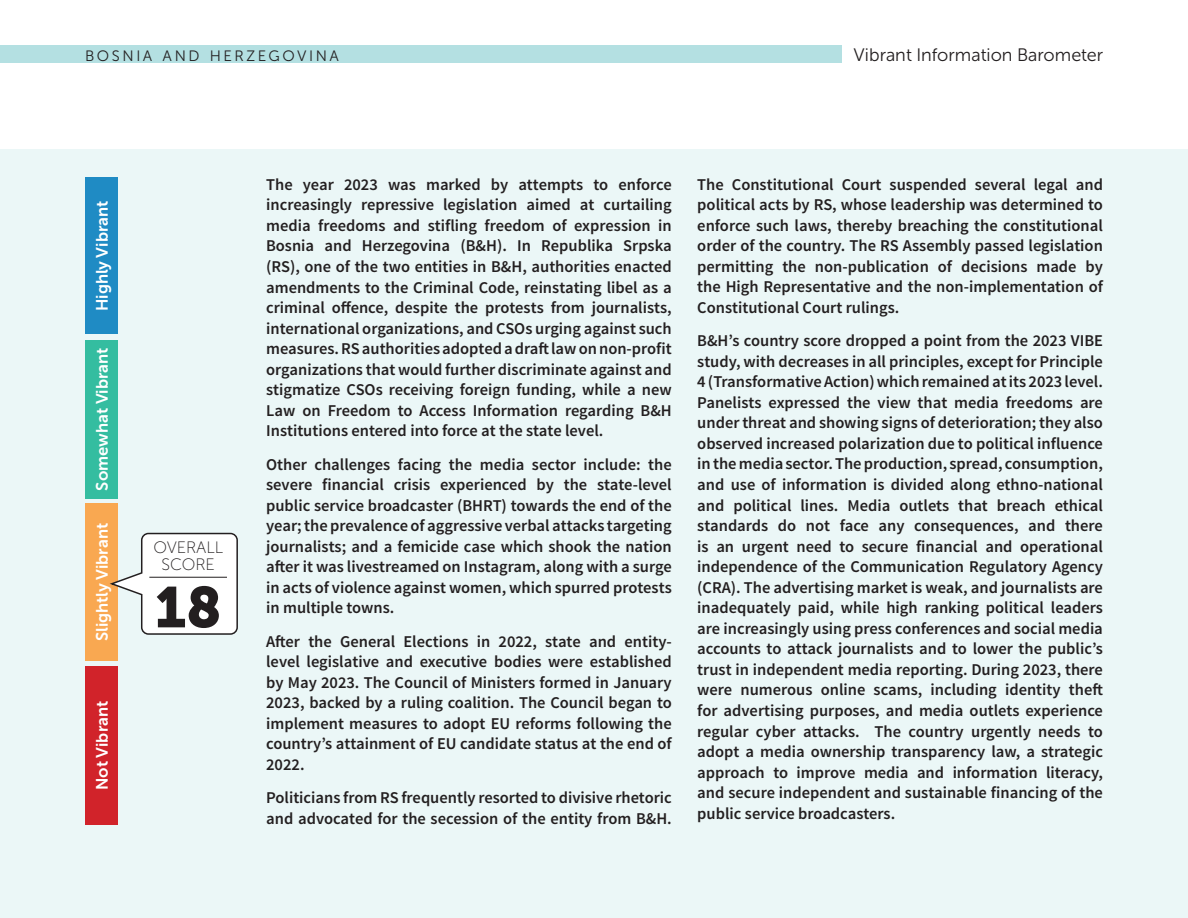
<style>
.page{position:relative;width:1188px;height:918px;background:#fff}
.page>*{position:absolute;margin:0;border:0;box-sizing:border-box;transform-origin:0 0}
.t1{font:57px "Museo Sans Cyrl 900";color:#231f20}
.t2{font:18px "Museo Sans Cyrl 300";color:#231f20}
.Opening_Text{font:600 16.5px/20.5px "Source Sans Pro";color:#231f20;text-align:justify}
.Opening_Text-2{font:16.5px "Museo Sans Cyrl 700";color:#fff}
.t3{font:16.5px/16.5px "Museo Sans Cyrl 100";color:#231f20;text-align:center}
.t4{font:15px "Museo Sans Cyrl 300";letter-spacing:.175em;color:#231f20}
</style>
<div class="page">
<div style="left:0;top:45px;width:842px;height:18px;background:#b4e0e2"></div>
<div style="left:0;top:150px;width:1188px;height:768px;background:#ebf7f7"></div>
<div style="left:85px;top:177px;width:33px;height:157px;background:#1f8bc4"></div>
<div style="left:85px;top:340px;width:33px;height:158px;background:#34bda0"></div>
<div style="left:85px;top:504px;width:33px;height:157px;background:#f9a851"></div>
<div style="left:85px;top:666px;width:33px;height:158px;background:#d1232a"></div>
<svg style="left:110px;top:532px;width:128px;height:103px"></svg>
<hr style="left:149px;top:577px;width:78px;height:1px;background:#231f20">
<p class="t4" style="left:85px;top:48px;width:256px">BOSNIA AND HERZEGOVINA</p>
<p class="t2" style="left:854px;top:45px;width:251px">Vibrant Information Barometer</p>
<p class="Opening_Text-2" style="left:93px;top:311px;width:112px;rotate:-90deg">Highly Vibrant</p>
<p class="Opening_Text-2" style="left:93px;top:491px;width:145px;rotate:-90deg">Somewhat Vibrant</p>
<p class="Opening_Text-2" style="left:93px;top:641px;width:120px;rotate:-90deg">Slightly Vibrant</p>
<p class="Opening_Text-2" style="left:93px;top:790px;width:91px;rotate:-90deg">Not Vibrant</p>
<p class="t3" style="left:153px;top:540px;width:71px">OVERALL<br>SCORE</p>
<p class="t1" style="left:155px;top:575px;width:68px">18</p>
<p class="Opening_Text" style="left:266px;top:175px;width:407px">The year 2023 was marked by attempts to enforce increasingly repressive legislation aimed at curtailing media freedoms and stifling freedom of expression in Bosnia and Herzegovina (B&amp;H). In Republika Srpska (RS), one of the two entities in B&amp;H, authorities enacted amendments to the Criminal Code, reinstating libel as a criminal offence, despite the protests from journalists, international organizations, and CSOs urging against such measures. RS authorities adopted a draft law on non-profit organizations that would further discriminate against and stigmatize CSOs receiving foreign funding, while a new Law on Freedom to Access Information regarding B&amp;H Institutions entered into force at the state level.</p>
<p class="Opening_Text" style="left:266px;top:454px;width:407px">Other challenges facing the media sector include: the severe financial crisis experienced by the state-level public service broadcaster (BHRT) towards the end of the year; the prevalence of aggressive verbal attacks targeting journalists; and a femicide case which shook the nation after it was livestreamed on Instagram, along with a surge in acts of violence against women, which spurred protests in multiple towns.</p>
<p class="Opening_Text" style="left:266px;top:631px;width:407px">After the General Elections in 2022, state and entity&shy;level legislative and executive bodies were established by May 2023. The Council of Ministers formed in January 2023, backed by a ruling coalition. The Council began to implement measures to adopt EU reforms following the country’s attainment of EU candidate status at the end of 2022.</p>
<p class="Opening_Text" style="left:266px;top:788px;width:407px">Politicians from RS frequently resorted to divisive rhetoric and advocated for the secession of the entity from B&amp;H.</p>
<p class="Opening_Text" style="left:697px;top:174px;width:407px">The Constitutional Court suspended several legal and political acts by RS, whose leadership was determined to enforce such laws, thereby breaching the constitutional order of the country. The RS Assembly passed legislation permitting the non-publication of decisions made by the High Representative and the non-implementation of Constitutional Court rulings.</p>
<p class="Opening_Text" style="left:697px;top:331px;width:407px">B&amp;H’s country score dropped a point from the 2023 VIBE study, with decreases in all principles, except for Principle 4 (Transformative Action) which remained at its 2023 level.<br>Panelists expressed the view that media freedoms are under threat and showing signs of deterioration; they also observed increased polarization due to political influence in the media sector. The production, spread, consumption, and use of information is divided along ethno-national and political lines. Media outlets that breach ethical standards do not face any consequences, and there is an urgent need to secure financial and operational independence of the Communication Regulatory Agency (CRA). The advertising market is weak, and journalists are inadequately paid, while high ranking political leaders are increasingly using press conferences and social media accounts to attack journalists and to lower the public’s trust in independent media reporting. During 2023, there were numerous online scams, including identity theft for advertising purposes, and media outlets experience regular cyber attacks. The country urgently needs to adopt a media ownership transparency law, a strategic approach to improve media and information literacy, and secure independent and sustainable financing of the public service broadcasters.</p>
</div>
